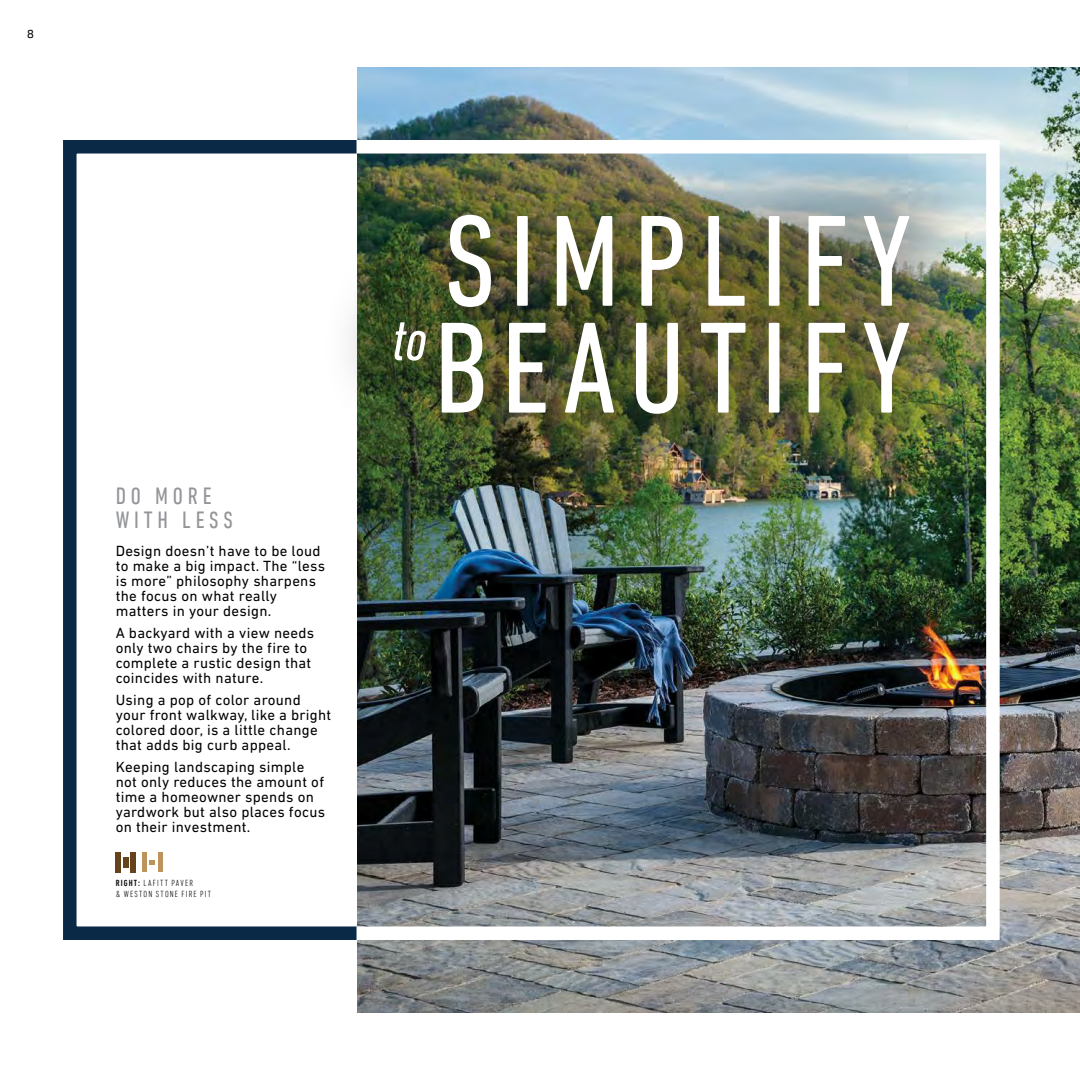
<style>
.page{position:relative;width:1080px;height:1080px;background:#fff}
.page>*{position:absolute;margin:0;border:0;box-sizing:border-box;transform-origin:0 0}
.t1{font:condensed 132px/106.8px "DIN Next LT Pro";letter-spacing:.1em;color:#fff;text-align:center}
.t2{font:condensed 24px/24px "DIN Next LT Pro";letter-spacing:.2em;color:#939598}
.t3{font:15px/15px "DIN Next LT Pro";letter-spacing:.02em;color:#000}
.t4{font:12px "Cargan";color:#000}
.t5{font:300 condensed 9px/10.5px "DIN Next LT Pro";letter-spacing:.135em;color:#000}
.s1{font-weight:500}
</style>
<div class="page">
<img style="left:63px;top:67px;width:1017px;height:946px">
<div style="left:116px;top:852px;width:5px;height:20px;background:#66431d"></div>
<div style="left:131px;top:852px;width:5px;height:20px;background:#66431d"></div>
<div style="left:123px;top:857px;width:5px;height:10px;background:#66431d"></div>
<div style="left:142px;top:852px;width:5px;height:20px;background:#bd955c"></div>
<svg style="left:149px;top:860px;width:6px;height:5px"></svg>
<hr style="left:158px;top:852px;width:4px;height:20px;background:#bd955c">
<p class="t4" style="left:27px;top:26px;width:8px">8</p>
<h2 class="t2" style="left:116px;top:484px;width:119px">DO MORE<br>WITH LESS</h2>
<p class="t3" style="left:116px;top:544px;width:211px">Design doesn’t have to be loud to make a big impact. The “less is more” philosophy sharpens the focus on what really matters in your design.</p>
<p class="t3" style="left:116px;top:625px;width:200px">A backyard with a view needs only two chairs by the fire to complete a rustic design that coincides with nature.</p>
<p class="t3" style="left:116px;top:692px;width:217px">Using a pop of color around your front walkway, like a bright colored door, is a little change that adds big curb appeal.</p>
<p class="t3" style="left:116px;top:759px;width:211px">Keeping landscaping simple not only reduces the amount of time a homeowner spends on yardwork but also places focus on their investment.</p>
<p class="t5" style="left:116px;top:878px;width:97px"><span class="s1">RIGHT:</span> LAFITT PAVER<br>&amp; WESTON STONE FIRE PIT</p>
<h1 class="t1" style="left:392px;top:207px;width:521px">SIMPLIFY <sup>to</sup>BEAUTIFY</h1>
</div>
